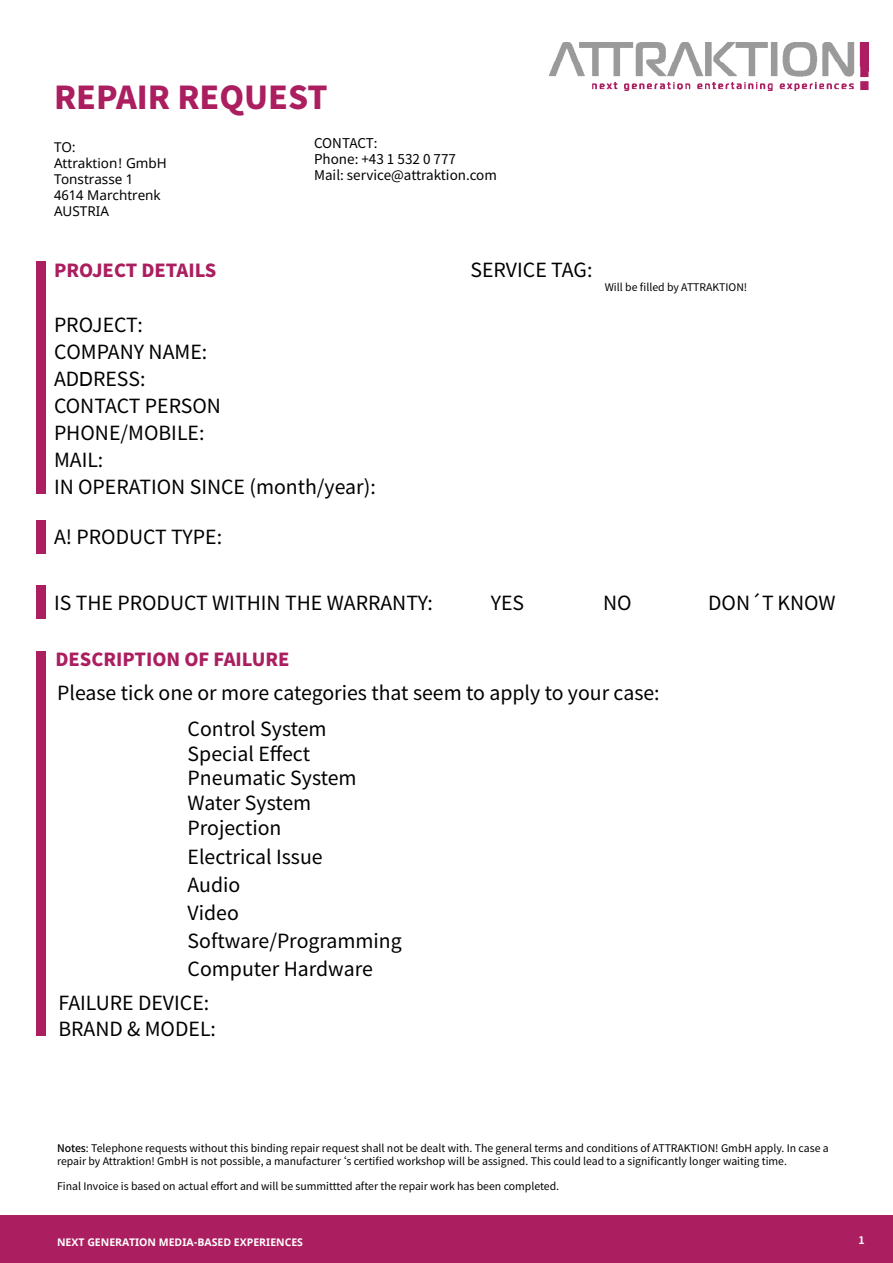
<style>
.page{position:relative;width:893px;height:1263px;background:#fff}
.page>*{position:absolute;margin:0;border:0;box-sizing:border-box;transform-origin:0 0}
.Absatzformat_1{font:900 31.5px "Noto Sans SC";color:#ab1e60}
.Absatzformat_3{font:19.5px/27px "Noto Sans SC";color:#000}
.Absatzformat_2{font:900 18px "Noto Sans SC";color:#ab1e60}
.Absatzformat_3-2{font:13.5px "Noto Sans SC";color:#000}
.Absatzformat_3-3{font:13.5px/16.2px "Noto Sans";color:#000}
.Absatzformat_3-4{font:10.5px/12.6px "Noto Sans SC";color:#000}
.t1{font:700 10.5px "Noto Sans";color:#fff}
.t2{font:700 10.5px "Noto Sans SC";color:#fff}
.s1{font-family:"Swiss 721 BT"}
.s2{font-weight:500}
</style>
<div class="page">
<div style="left:0;top:1216px;width:893px;height:47px;background:#ab1e60"></div>
<img style="left:549px;top:42px;width:319px;height:48px">
<div style="left:36px;top:261px;width:10px;height:233px;background:#ab1e60"></div>
<div style="left:36px;top:651px;width:10px;height:385px;background:#ab1e60"></div>
<div style="left:36px;top:585px;width:10px;height:34px;background:#ab1e60"></div>
<div style="left:36px;top:520px;width:10px;height:33px;background:#ab1e60"></div>
<p class="Absatzformat_1" style="left:54px;top:80px;width:275px">REPAIR REQUEST</p>
<p class="Absatzformat_3-2" style="left:314px;top:135px;width:65px">CONTACT:</p>
<p class="Absatzformat_3-2" style="left:314px;top:152px;width:143px">Phone: +43 1 532 0 777</p>
<p class="Absatzformat_3-2" style="left:314px;top:168px;width:184px">Mail: service@attraktion.com</p>
<p class="Absatzformat_3-3" style="left:54px;top:139px;width:114px">TO:<br>Attraktion! GmbH</p>
<p class="Absatzformat_3-3" style="left:54px;top:172px;width:81px">Tonstrasse 1</p>
<p class="Absatzformat_3-3" style="left:54px;top:188px;width:108px">4614 Marchtrenk</p>
<p class="Absatzformat_3-3" style="left:54px;top:204px;width:57px">AUSTRIA</p>
<p class="Absatzformat_2" style="left:54px;top:260px;width:164px">PROJECT DETAILS</p>
<p class="Absatzformat_3" style="left:54px;top:312px;width:323px">PROJECT:<br>COMPANY NAME:<br>AD<span class="s1">D</span>RESS:<br>CONTACT PERSON<br>PHONE/MOBILE:<br>MAIL:<br>IN OPERATION SINCE (month/year):</p>
<p class="Absatzformat_3" style="left:54px;top:524px;width:170px">A! PRODUCT TYPE:</p>
<p class="Absatzformat_3" style="left:54px;top:590px;width:380px">IS THE PRODUCT WITHIN THE WARRANTY:</p>
<p class="Absatzformat_2" style="left:56px;top:649px;width:236px">DESCRIPTION OF FAILURE</p>
<p class="Absatzformat_3" style="left:470px;top:256px;width:124px">SERVICE TAG:</p>
<p class="Absatzformat_3-4" style="left:605px;top:281px;width:144px">Will be filled by ATTRAKTION!</p>
<p class="Absatzformat_3" style="left:491px;top:590px;width:35px">YES</p>
<p class="Absatzformat_3" style="left:603px;top:590px;width:30px">NO</p>
<p class="Absatzformat_3" style="left:708px;top:590px;width:129px">DON´T KNOW</p>
<p class="Absatzformat_3" style="left:57px;top:679px;width:604px">Please tick one or more categories that seem to apply to your case:</p>
<p class="Absatzformat_3" style="left:188px;top:715px;width:141px">Control System</p>
<p class="Absatzformat_3" style="left:188px;top:740px;width:124px">Special Effect</p>
<p class="Absatzformat_3" style="left:188px;top:765px;width:171px">Pneumatic System</p>
<p class="Absatzformat_3" style="left:188px;top:790px;width:125px">Water System</p>
<p class="Absatzformat_3" style="left:188px;top:815px;width:95px">Projection</p>
<p class="Absatzformat_3" style="left:188px;top:843px;width:137px">Electrical Issue</p>
<p class="Absatzformat_3" style="left:188px;top:871px;width:54px">Audio</p>
<p class="Absatzformat_3" style="left:188px;top:900px;width:53px">Video</p>
<p class="Absatzformat_3" style="left:188px;top:928px;width:216px">Software/Programming</p>
<p class="Absatzformat_3" style="left:188px;top:956px;width:187px">Computer Hardware</p>
<p class="Absatzformat_3" style="left:58px;top:989px;width:152px">FAILURE DEVICE:</p>
<p class="Absatzformat_3" style="left:58px;top:1016px;width:159px">BRAND &amp; MODEL:</p>
<p class="Absatzformat_3-4" style="left:57px;top:1142px;width:773px"><span class="s2">Notes</span>: Telephone requests without this binding repair request shall not be dealt with. The general terms and conditions of ATTRAKTION! GmbH apply. In case a repair by Attraktion! GmbH is not possible, a manufacturer‘s certified workshop will be assigned. This could lead to a significantly longer waiting time.</p>
<p class="Absatzformat_3-4" style="left:57px;top:1180px;width:504px">Final Invoice is based on actual effort and will be summittted after the repair work has been completed.</p>
<p class="t1" style="left:57px;top:1235px;width:247px">NEXT GENERATION MEDIA-BASED EXPERIENCES</p>
<p class="t2" style="left:858px;top:1234px;width:8px">1</p>
</div>
